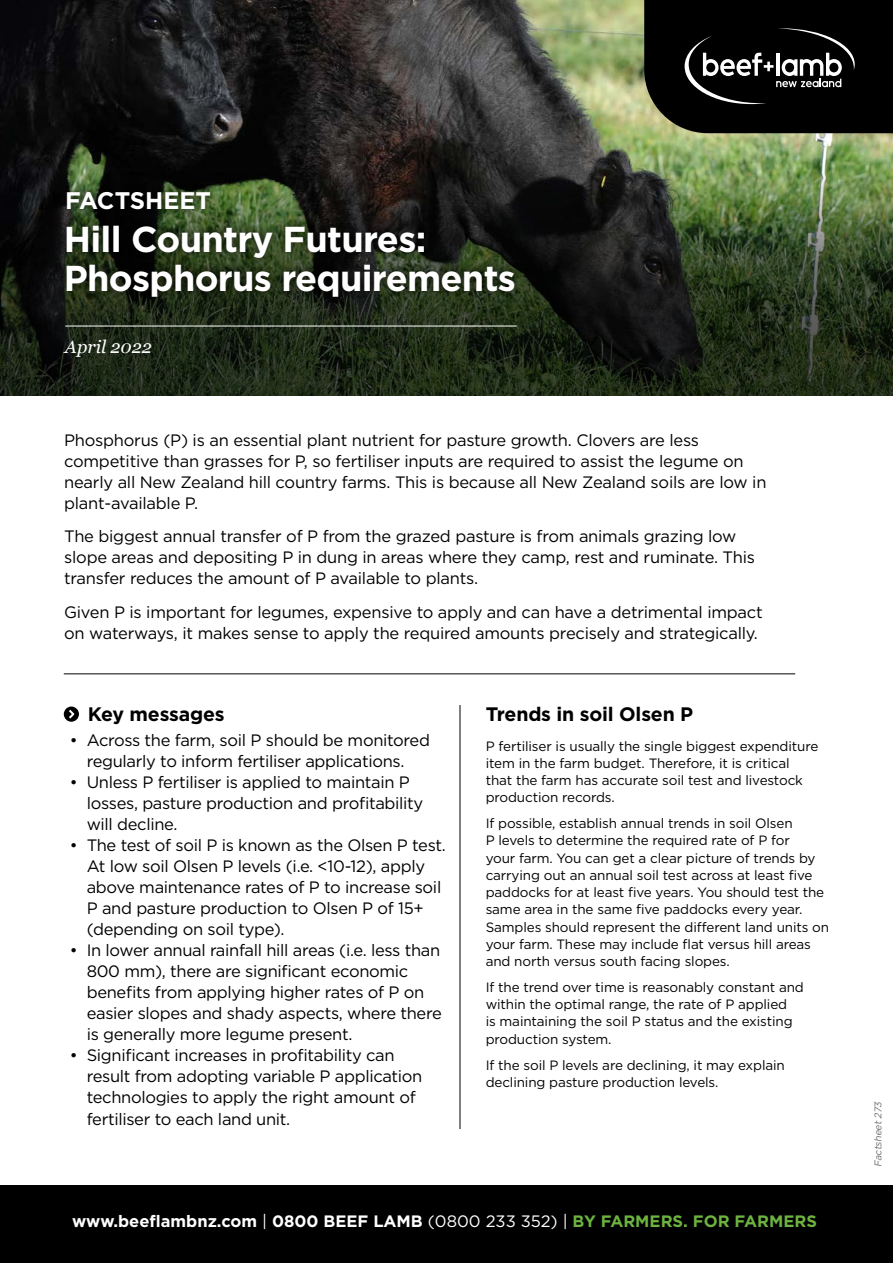
<style>
.page{position:relative;width:893px;height:1263px;background:#fff}
.page>*{position:absolute;margin:0;border:0;box-sizing:border-box;transform-origin:0 0}
.t1{font:700 36px/39px "Gotham";letter-spacing:-.02em;color:#fff}
.t2{font:700 24px "Gotham";color:#fff}
.t3{font:700 19.5px "Gotham";letter-spacing:-.01em;color:#000}
.t4{font:italic 18px "Georgia";color:#fff}
.t5{font:16.5px/21px "Gotham";letter-spacing:-.02em;color:#000}
.t6{font:700 16.5px "Gotham";color:#fff}
.t7{font:13.5px/17.2px "Gotham";letter-spacing:-.01em;color:#000}
.t8{font:italic 9.75px "Gotham";color:#6d6e71}
.s1{font-weight:400}
.s2{color:#6cb33f}
</style>
<div class="page">
<div style="left:0;top:1185px;width:893px;height:78px;background:#000"></div>
<img style="left:0;top:0;width:893px;height:172px">
<svg style="left:0;top:172px;width:893px;height:223px;background:#242e1d"></svg>
<svg style="left:644px;top:0;width:249px;height:133px;background:#141413"></svg>
<div style="left:59px;top:217px;width:463px;height:88px;background:#000;opacity:.75"></div>
<hr style="left:65px;top:326px;width:452px;height:1px;background:#fff">
<div style="left:60px;top:184px;width:158px;height:34px;background:#000;opacity:.75"></div>
<hr style="left:460px;top:705px;width:1px;height:424px;background:#000">
<svg style="left:64px;top:706px;width:15px;height:16px"></svg>
<hr style="left:64px;top:673px;width:731px;height:1px;background:#000">
<h2 class="t2" style="left:65px;top:185px;width:147px">FACTSHEET</h2>
<h1 class="t1" style="left:64px;top:219px;width:454px">Hill Country Futures:<br>Phosphorus requirements</h1>
<p class="t4" style="left:65px;top:333px;width:88px">April 2022</p>
<p class="t5" style="left:64px;top:429px;width:704px">Phosphorus (P) is an essential plant nutrient for pasture growth. Clovers are less competitive than grasses for P, so fertiliser inputs are required to assist the legume on nearly all New Zealand hill country farms. This is because all New Zealand soils are low in plant-available P.</p>
<p class="t5" style="left:64px;top:526px;width:692px">The biggest annual transfer of P from the grazed pasture is from animals grazing low slope areas and depositing P in dung in areas where they camp, rest and ruminate. This transfer reduces the amount of P available to plants.</p>
<p class="t5" style="left:64px;top:601px;width:700px">Given P is important for legumes, expensive to apply and can have a detrimental impact on waterways, it makes sense to apply the required amounts precisely and strategically.</p>
<p class="t3" style="left:88px;top:701px;width:138px">Key messages</p>
<p class="t5" style="left:70px;top:729px;width:362px;text-align:center">• Across the farm, soil P should be monitored regularly to inform fertiliser applications.</p>
<p class="t5" style="left:87px;top:771px;width:338px;text-indent:-17px">• Unless P fertiliser is applied to maintain P losses, pasture production and profitability will decline.</p>
<p class="t5" style="left:87px;top:834px;width:361px;text-indent:-17px">• The test of soil P is known as the Olsen P test.<br>At low soil Olsen P levels (i.e. &lt;10-12), apply above maintenance rates of P to increase soil P and pasture production to Olsen P of 15+ (depending on soil type).</p>
<p class="t5" style="left:87px;top:939px;width:357px;text-indent:-17px">• In lower annual rainfall hill areas (i.e. less than 800 mm), there are significant economic benefits from applying higher rates of P on easier slopes and shady aspects, where there is generally more legume present.</p>
<p class="t5" style="left:87px;top:1044px;width:337px;text-indent:-17px">• Significant increases in profitability can result from adopting variable P application technologies to apply the right amount of fertiliser to each land unit.</p>
<p class="t3" style="left:486px;top:701px;width:209px">Trends in soil Olsen P</p>
<p class="t7" style="left:486px;top:737px;width:334px">P fertiliser is usually the single biggest expenditure item in the farm budget. Therefore, it is critical that the farm has accurate soil test and livestock production records.</p>
<p class="t7" style="left:486px;top:814px;width:345px">If possible, establish annual trends in soil Olsen<br>P levels to determine the required rate of P for<br>your farm. You can get a clear picture of trends by carrying out an annual soil test across at least five paddocks for at least five years. You should test the same area in the same five paddocks every year.<br>Samples should represent the different land units on your farm. These may include flat versus hill areas and north versus south facing slopes.</p>
<p class="t7" style="left:486px;top:978px;width:320px">If the trend over time is reasonably constant and within the optimal range, the rate of P applied<br>is maintaining the soil P status and the existing production system.</p>
<p class="t7" style="left:486px;top:1056px;width:301px">If the soil P levels are declining, it may explain declining pasture production levels.</p>
<p class="t6" style="left:72px;top:1210px;width:746px">www.beeflambnz.com <span class="s1">|</span> 0800 BEEF LAMB <span class="s1">(0800 233 352) |</span> <span class="s2">BY FARMERS. FOR FARMERS</span></p>
<p class="t8" style="left:872px;top:1167px;width:69px;rotate:-90deg">Factsheet273</p>
</div>
